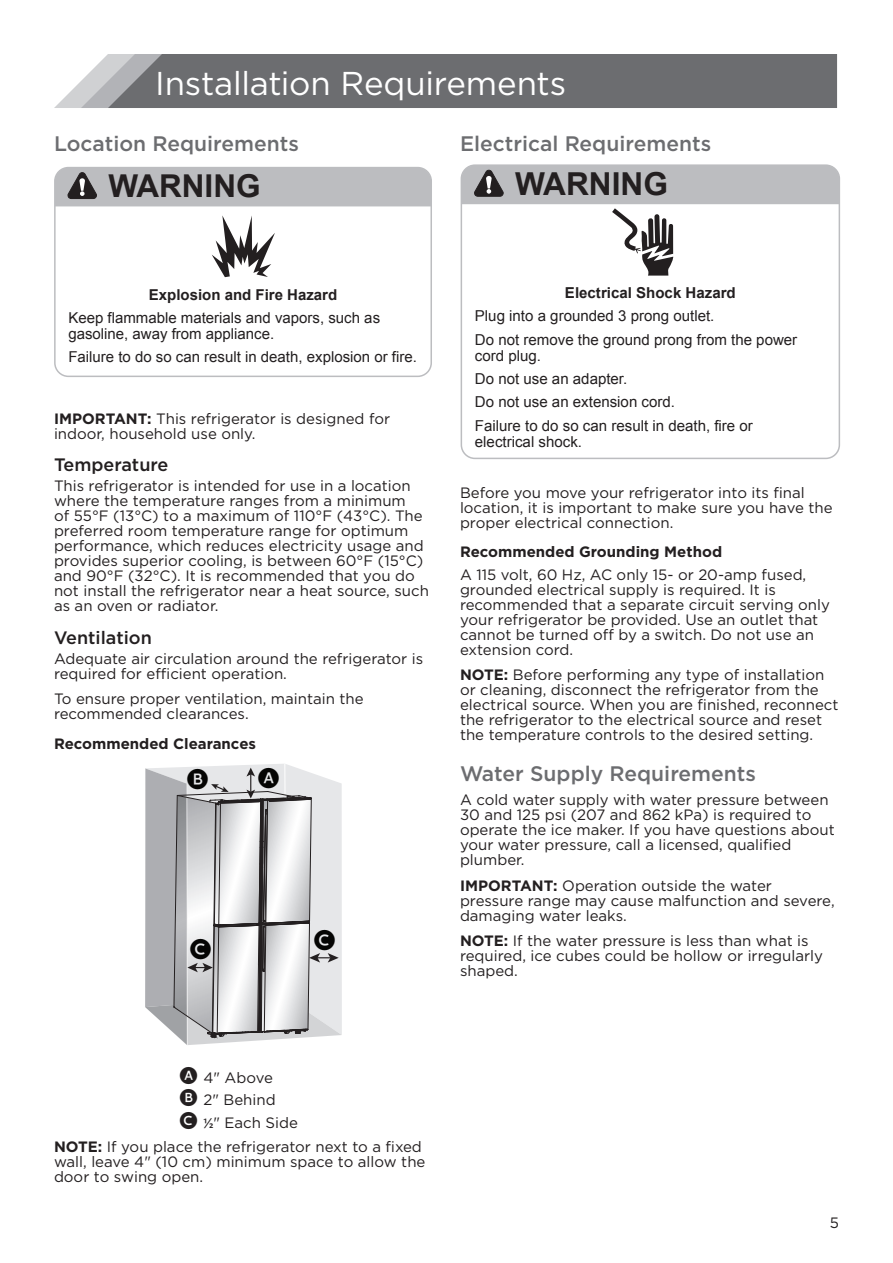
<style>
.page{position:relative;width:893px;height:1263px;background:#fff}
.page>*{position:absolute;margin:0;border:0;box-sizing:border-box;transform-origin:0 0}
.t1{font:33px "Gotham";letter-spacing:-.005em;color:#fff}
.t2{font:700 31.65px "Arial";color:#231f20}
.t3{font:700 31.5px "Arial";color:#231f20}
.t4{font:26.85px "LTC Circled Caps Filled";color:#050504}
.t5{font:500 21px "Gotham";color:#6c6d70}
.t6{font:500 18px "Gotham";color:#231f20}
.t7{font:15px/15px "Gotham";color:#231f20}
.t8{font:15px/23.4px "Arial";color:#231f20}
.t9{font:700 15px "Gotham";color:#231f20}
.t10{font:700 15px "Arial";color:#231f20}
.s1{font-weight:700}
.s2{font-family:"LTC Circled Caps Filled";font-size:22.5px}
.s3{font-family:"Calibri"}
</style>
<div class="page">
<svg style="left:54px;top:54px;width:783px;height:54px;background:#76777a"></svg>
<div style="left:54px;top:167px;width:378px;height:210px;border:2px solid #bcbdc0;border-radius:14px"></div>
<svg style="left:212px;top:215px;width:63px;height:62px"></svg>
<div style="left:55px;top:168px;width:376px;height:38px;background:#bcbdc0"></div>
<svg style="left:145px;top:768px;width:197px;height:277px"></svg>
<div style="left:461px;top:164px;width:379px;height:295px;border:2px solid #bcbdc0;border-radius:14px"></div>
<svg style="left:461px;top:165px;width:378px;height:111px"></svg>
<h1 class="t1" style="left:155px;top:66px;width:413px">Installation Requirements</h1>
<h3 class="t5" style="left:54px;top:132px;width:247px">Location Requirements</h3>
<h3 class="t3" style="left:108px;top:165px;width:154px">WARNING</h3>
<h3 class="t5" style="left:460px;top:132px;width:253px">Electrical Requirements</h3>
<h2 class="t2" style="left:515px;top:163px;width:154px">WARNING</h2>
<p class="t10" style="left:149px;top:285px;width:190px">Explosion and Fire Hazard</p>
<p class="t8" style="left:68px;top:310px;width:313px;line-height:15.8px">Keep flammable materials and vapors, such as gasoline, away from appliance.</p>
<p class="t8" style="left:68px;top:345px;width:350px">Failure to do so can result in death, explosion or fire.</p>
<p class="t7" style="left:54px;top:410px;width:338px"><span class="s1">IMPORTANT:</span> This refrigerator is designed for indoor, household use only.</p>
<p class="t6" style="left:54px;top:454px;width:116px">Temperature</p>
<p class="t7" style="left:54px;top:478px;width:376px">This refrigerator is intended for use in a location where the temperature ranges from a minimum<br>of 55°F (13°C) to a maximum of 110°F (43°C). The preferred room temperature range for optimum performance, which reduces electricity usage and provides superior cooling, is between 60°F (15°C) and 90°F (32°C). It is recommended that you do not install the refrigerator near a heat source, such as an oven or radiator.</p>
<p class="t6" style="left:54px;top:627px;width:99px">Ventilation</p>
<p class="t7" style="left:54px;top:651px;width:371px">Adequate air circulation around the refrigerator is required for efficient operation.</p>
<p class="t7" style="left:54px;top:691px;width:311px">To ensure proper ventilation, maintain the recommended clearances.</p>
<p class="t9" style="left:54px;top:735px;width:204px">Recommended Clearances</p>
<h3 class="t4" style="left:187px;top:762px;width:22px">B</h3>
<h3 class="t4" style="left:258px;top:762px;width:22px">A</h3>
<h3 class="t4" style="left:190px;top:933px;width:22px">C</h3>
<h3 class="t4" style="left:314px;top:924px;width:22px">C</h3>
<p class="t10" style="left:565px;top:283px;width:172px">Electrical Shock Hazard</p>
<p class="t8" style="left:475px;top:305px;width:324px">Plug into a grounded 3 prong outlet.<br>Do not remove the ground prong from the power</p>
<p class="t8" style="left:475px;top:344px;width:279px">cord plug.<br>Do not use an adapter.<br>Do not use an extension cord.<br>Failure to do so can result in death, fire or</p>
<p class="t8" style="left:475px;top:430px;width:109px">electrical shock.</p>
<p class="t7" style="left:460px;top:485px;width:374px">Before you move your refrigerator into its final location, it is important to make sure you have the proper electrical connection.</p>
<p class="t9" style="left:460px;top:543px;width:264px">Recommended Grounding Method</p>
<p class="t7" style="left:460px;top:566px;width:371px">A 115 volt, 60 Hz, AC only 15- or 20-amp fused, grounded electrical supply is required. It is recommended that a separate circuit serving only your refrigerator be provided. Use an outlet that cannot be turned off by a switch. Do not use an extension cord.</p>
<p class="t7" style="left:460px;top:667px;width:380px"><span class="s1">NOTE:</span> Before performing any type of installation or cleaning, disconnect the refrigerator from the electrical source. When you are finished, reconnect the refrigerator to the electrical source and reset the temperature controls to the desired setting.</p>
<h3 class="t5" style="left:460px;top:761px;width:298px">Water Supply Requirements</h3>
<p class="t7" style="left:460px;top:792px;width:376px">A cold water supply with water pressure between 30 and 125 psi (207 and 862 kPa) is required to operate the ice maker. If you have questions about your water pressure, call a licensed, qualified plumber.</p>
<p class="t7" style="left:460px;top:878px;width:376px"><span class="s1">IMPORTANT:</span> Operation outside the water pressure range may cause malfunction and severe, damaging water leaks.</p>
<p class="t7" style="left:460px;top:933px;width:365px"><span class="s1">NOTE:</span> If the water pressure is less than what is required, ice cubes could be hollow or irregularly shaped.</p>
<p class="t7" style="left:180px;top:1066px;width:120px;line-height:22.5px"><span class="s2">A</span> 4" Above<br><span class="s2">B</span> 2" Behind<br><span class="s2">C</span> <span class="s3">1/2</span>" Each Side</p>
<p class="t7" style="left:54px;top:1139px;width:373px"><span class="s1">NOTE:</span> If you place the refrigerator next to a fixed wall, leave 4" (10 cm) minimum space to allow the door to swing open.</p>
<p class="t7" style="left:830px;top:1214px;width:11px">5</p>
</div>
